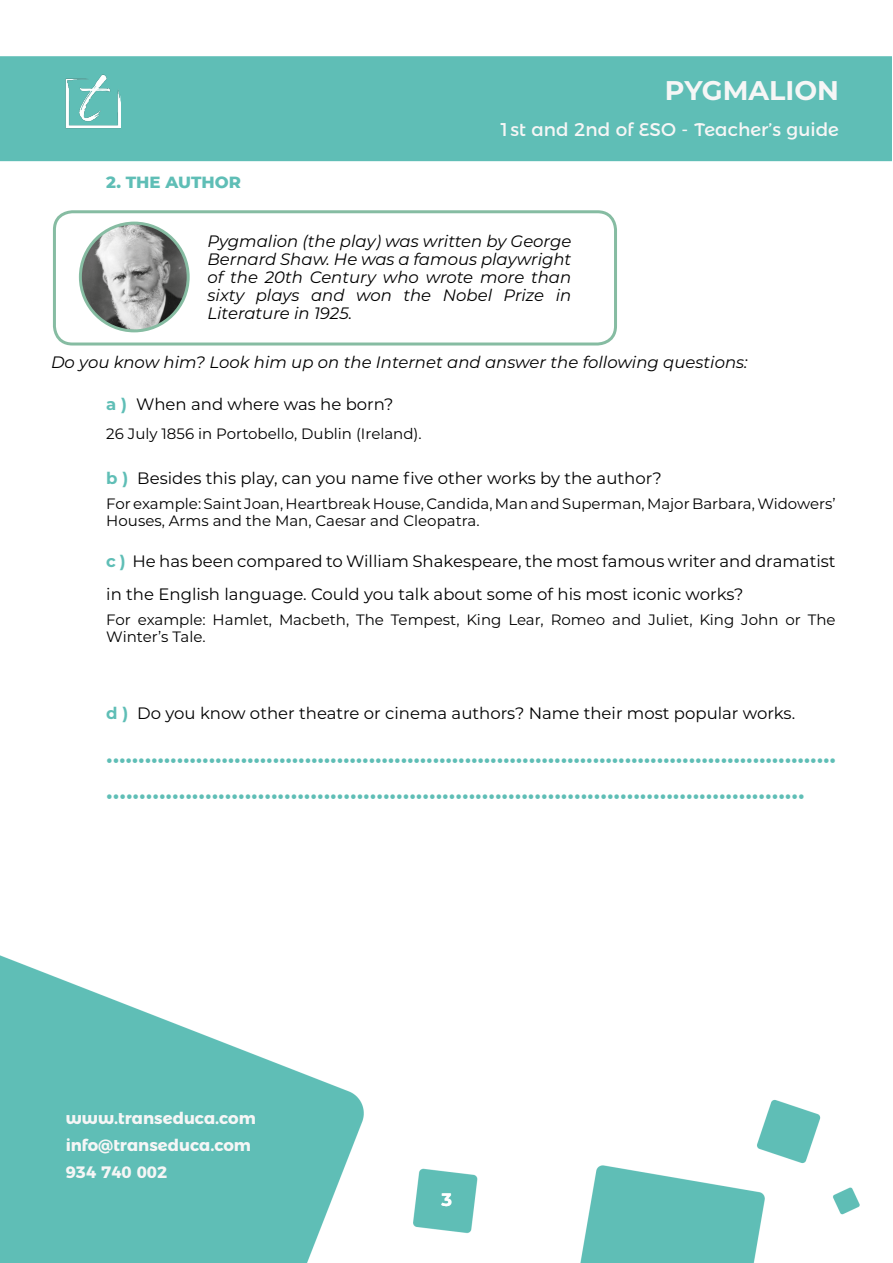
<style>
.page{position:relative;width:893px;height:1263px;background:#fff}
.page>*{position:absolute;margin:0;border:0;box-sizing:border-box;transform-origin:0 0}
.t1{font:600 27px/36px "Montserrat";color:#5fbeb6}
.t2{font:700 27px "Montserrat";color:#f6f6f6}
.t3{font:18.45px "Montserrat Alternates";color:#f6f6f6}
.t4{font:700 18px "Montserrat";color:#fff}
.t5{font:16.5px/33px "Montserrat";color:#000}
.t6{font:italic 16.5px/18px "Montserrat";color:#000;text-align:justify}
.t7{font:700 16.5px/27px "Montserrat Alternates";color:#f6f6f6}
.t8{font:800 16.5px "Montserrat";color:#5fbeb6}
.t9{font:15px/16.5px "Montserrat";color:#000}
.s1{font-weight:700;color:#5fbeb6}
</style>
<div class="page">
<img style="left:0;top:56px;width:892px;height:1207px">
<img style="left:66px;top:74px;width:55px;height:66px">
<div style="left:53px;top:210px;width:564px;height:135px;border:3px solid #86bca2;border-radius:18px"></div>
<img style="left:80px;top:223px;width:108px;height:108px;border-radius:54px">
<div style="left:79px;top:222px;width:111px;height:110px;border:3px solid #86bca2;border-radius:50%"></div>
<p class="t8" style="left:106px;top:170px;width:136px">2. THE AUTHOR</p>
<h1 class="t2" style="left:665px;top:71px;width:175px">PYGMALION</h1>
<p class="t3" style="left:499px;top:115px;width:341px">1st and 2nd of ESO - Teacher’s guide</p>
<p class="t6" style="left:207px;top:232px;width:365px">Pygmalion (the play) was written by George Bernard Shaw. He was a famous playwright of the 20th Century who wrote more than sixty plays and won the Nobel Prize in Literature in 1925.</p>
<p class="t6" style="left:51px;top:353px;width:698px">Do you know him? Look him up on the Internet and answer the following questions:</p>
<p class="t5" style="left:106px;top:387px;width:289px"><span class="s1">a )</span> When and where was he born?</p>
<p class="t9" style="left:106px;top:425px;width:317px">26 July 1856 in Portobello, Dublin (Ireland).</p>
<p class="t5" style="left:106px;top:461px;width:557px"><span class="s1">b )</span> Besides this play, can you name five other works by the author?</p>
<p class="t9" style="left:106px;top:495px;width:731px">For example: Saint Joan, Heartbreak House, Candida, Man and Superman, Major Barbara, Widowers’<br>Houses, Arms and the Man, Caesar and Cleopatra.</p>
<p class="t5" style="left:106px;top:544px;width:731px"><span class="s1">c )</span> He has been compared to William Shakespeare, the most famous writer and dramatist in the English language. Could you talk about some of his most iconic works?</p>
<p class="t9" style="left:106px;top:611px;width:731px">For example: Hamlet, Macbeth, The Tempest, King Lear, Romeo and Juliet, King John or The<br>Winter’s Tale.</p>
<p class="t5" style="left:106px;top:696px;width:690px"><span class="s1">d )</span> Do you know other theatre or cinema authors? Name their most popular works.</p>
<p class="t1" style="left:106px;top:734px;width:731px">.................................................................................................................. ..........................................................................................................</p>
<p class="t7" style="left:66px;top:1103px;width:192px">www.transeduca.com info@transeduca.com<br>934 740 002</p>
<p class="t4" style="left:441px;top:1186px;width:12px">3</p>
</div>
